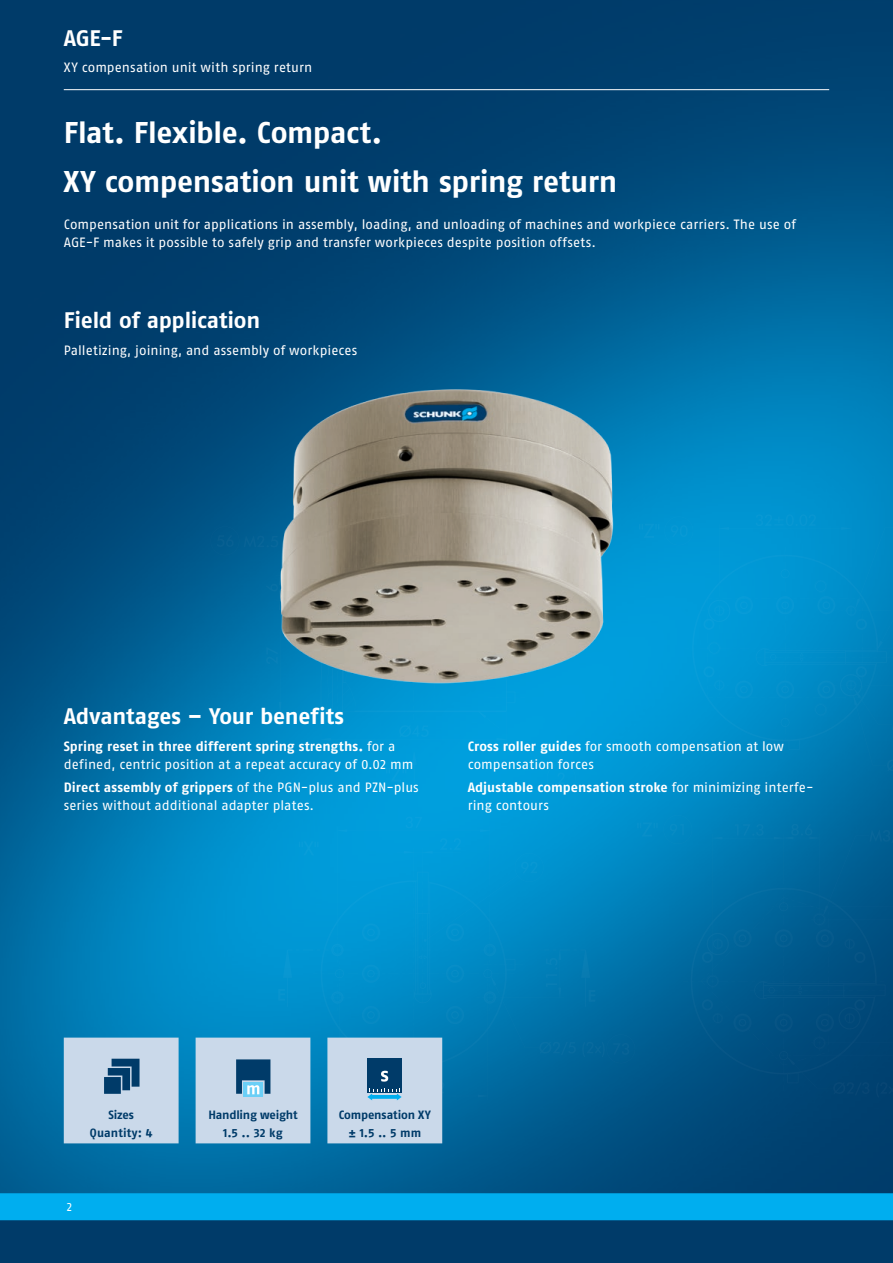
<style>
.page{position:relative;width:893px;height:1263px;background:#fff}
.page>*{position:absolute;margin:0;border:0;box-sizing:border-box;transform-origin:0 0}
.t1{font:700 30px/49.3px "SCHUNK Fago Pro";letter-spacing:-.01em;color:#fff}
.t2{font:700 22.5px "SCHUNK Fago Pro";letter-spacing:-.01em;color:#fff}
.t3{font:13.5px/18px "SCHUNK Fago Pro";letter-spacing:.005em;color:#fff}
.t4{font:700 12px/18px "SCHUNK Fago Pro";letter-spacing:-.01em;color:#003b69;text-align:center}
.t5{font:12px "SCHUNK Fago Pro";color:#fff}
.s1{font-weight:700}
</style>
<div class="page">
<img style="left:0;top:0;width:893px;height:1180px">
<div style="left:0;top:1202px;width:893px;height:61px;background:#003b69"></div>
<svg style="left:0;top:1180px;width:893px;height:40px;background:#0090cc"></svg>
<img style="left:191px;top:506px;width:702px;height:604px">
<hr style="left:64px;top:89px;width:765px;height:1px;background:#fff">
<img style="left:279px;top:387px;width:335px;height:298px">
<svg style="left:64px;top:1037px;width:378px;height:106px;background:#a6c4db"></svg>
<h2 class="t2" style="left:64px;top:24px;width:60px">AGE-F</h2>
<p class="t3" style="left:64px;top:59px;width:250px">XY compensation unit with spring return</p>
<h1 class="t1" style="left:64px;top:108px;width:555px">Flat. Flexible. Compact.<br>XY compensation unit with spring return</h1>
<p class="t3" style="left:64px;top:215px;width:734px">Compensation unit for applications in assembly, loading, and unloading of machines and workpiece carriers. The use of<br>AGE-F makes it possible to safely grip and transfer workpieces despite position offsets.</p>
<h2 class="t2" style="left:64px;top:307px;width:198px">Field of application</h2>
<p class="t3" style="left:64px;top:342px;width:295px">Palletizing, joining, and assembly of workpieces</p>
<h2 class="t2" style="left:64px;top:702px;width:282px">Advantages – Your benefits</h2>
<p class="t3" style="left:64px;top:737px;width:351px"><span class="s1">Spring reset in three different spring strengths.</span> for a defined, centric position at a repeat accuracy of 0.02 mm</p>
<p class="t3" style="left:64px;top:778px;width:357px"><span class="s1">Direct assembly of grippers</span> of the PGN-plus and PZN-plus series without additional adapter plates.</p>
<p class="t3" style="left:468px;top:737px;width:318px"><span class="s1">Cross roller guides</span> for smooth compensation at low compensation forces</p>
<p class="t3" style="left:468px;top:778px;width:347px"><span class="s1">Adjustable compensation stroke</span> for minimizing interfe&shy;ring contours</p>
<p class="t4" style="left:90px;top:1106px;width:64px">Sizes<br>Quantity: 4</p>
<p class="t4" style="left:208px;top:1106px;width:91px">Handling weight<br>1.5 .. 32 kg</p>
<p class="t4" style="left:339px;top:1106px;width:94px">Compensation XY ± 1.5 .. 5 mm</p>
<p class="t5" style="left:67px;top:1199px;width:7px">2</p>
</div>
